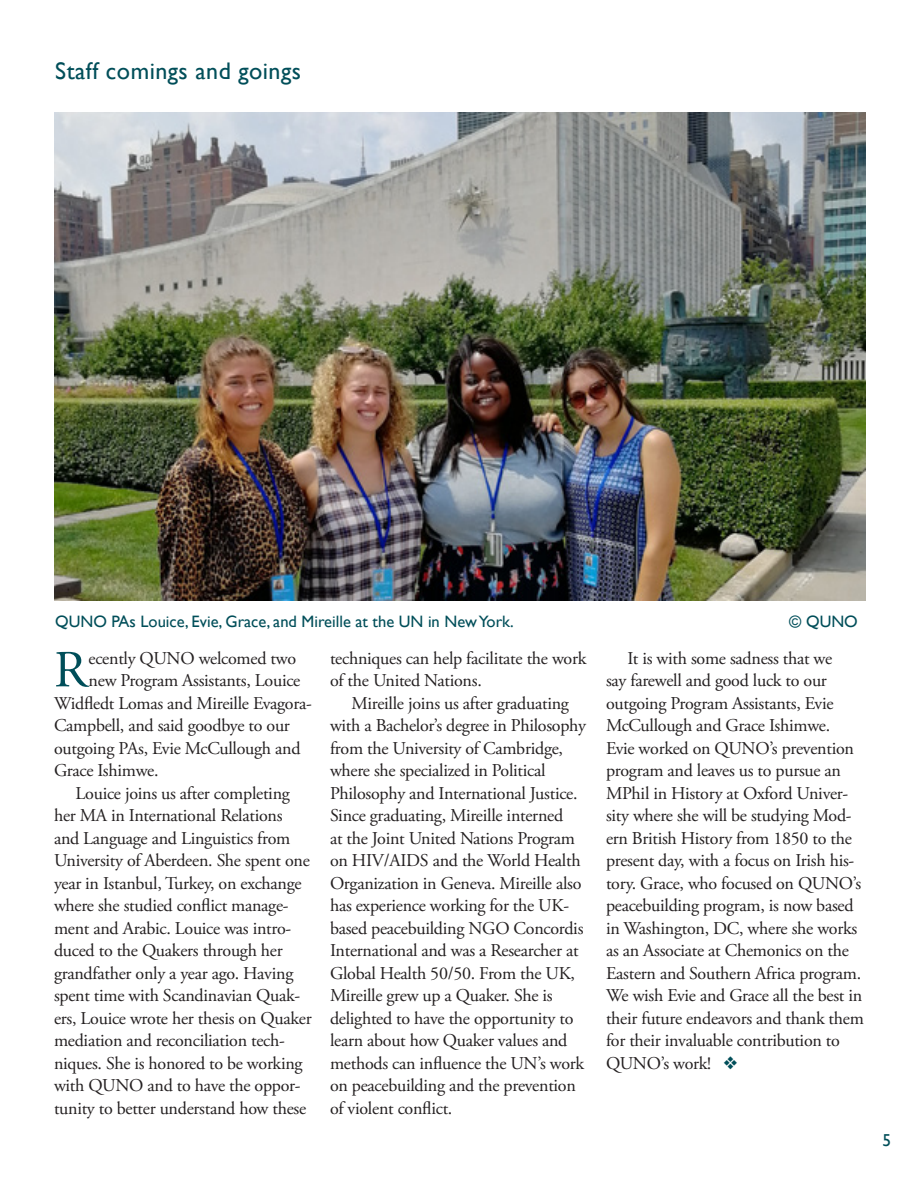
<style>
.page{position:relative;width:918px;height:1188px;background:#fff}
.page>*{position:absolute;margin:0;border:0;box-sizing:border-box;transform-origin:0 0}
.Drop_cap_para{font:51.9px "Adobe Garamond";color:#004e59}
.Head{font:24px "Gill Sans";letter-spacing:.02em;color:#004e59}
.Para_normal{font:18px/22.5px "Adobe Garamond Pro";letter-spacing:-.015em;color:#231f20}
.Drop_cap_para-2{font:18px "Adobe Garamond Pro";letter-spacing:-.015em;color:#231f20}
.t1{font:17.25px "Gill Sans";color:#004e59}
.Photo_caption{font:16.5px "Gill Sans";color:#004e59}
.s1{color:#004e59}
</style>
<div class="page">
<img style="left:54px;top:113px;width:811px;height:487px">
<p class="Head" style="left:55px;top:57px;width:247px">Staff comings and goings</p>
<p class="Photo_caption" style="left:55px;top:612px;width:460px">QUNO PAs Louice, Evie, Grace, and Mireille at the UN in New York.</p>
<p class="Photo_caption" style="left:789px;top:612px;width:70px">© QUNO</p>
<p class="Drop_cap_para" style="left:54px;top:642px;width:35px">R</p>
<p class="Drop_cap_para-2" style="left:89px;top:647px;width:209px">ecently QUNO welcomed two</p>
<p class="Drop_cap_para-2" style="left:89px;top:670px;width:213px">new Program Assistants, Louice</p>
<p class="Drop_cap_para-2" style="left:54px;top:692px;width:259px">Widfledt Lomas and Mireille Evagora-</p>
<p class="Drop_cap_para-2" style="left:54px;top:715px;width:237px">Campbell, and said goodbye to our</p>
<p class="Drop_cap_para-2" style="left:54px;top:737px;width:248px">outgoing PAs, Evie McCullough and</p>
<p class="Drop_cap_para-2" style="left:54px;top:760px;width:106px">Grace Ishimwe.</p>
<p class="Para_normal" style="left:54px;top:782px;width:259px;text-indent:22px">Louice joins us after completing her MA in International Relations and Language and Linguistics from University of Aberdeen. She spent one year in Istanbul, Turkey, on exchange where she studied conflict manage&shy;ment and Arabic. Louice was intro&shy;duced to the Quakers through her grandfather only a year ago. Having spent time with Scandinavian Quak&shy;ers, Louice wrote her thesis on Quaker mediation and reconciliation tech&shy;niques. She is honored to be working with QUNO and to have the oppor&shy;tunity to better understand how these</p>
<p class="Para_normal" style="left:330px;top:647px;width:258px">techniques can help facilitate the work of the United Nations.</p>
<p class="Para_normal" style="left:330px;top:692px;width:258px;text-indent:22px">Mireille joins us after graduating with a Bachelor’s degree in Philosophy from the University of Cambridge, where she specialized in Political Philosophy and International Justice.<br>Since graduating, Mireille interned<br>at the Joint United Nations Program on HIV/AIDS and the World Health Organization in Geneva. Mireille also has experience working for the UK&shy;based peacebuilding NGO Concordis International and was a Researcher at Global Health 50/50. From the UK, Mireille grew up a Quaker. She is delighted to have the opportunity to learn about how Quaker values and methods can influence the UN’s work on peacebuilding and the prevention of violent conflict.</p>
<p class="Para_normal" style="left:606px;top:647px;width:259px;text-indent:22px">It is with some sadness that we<br>say farewell and good luck to our outgoing Program Assistants, Evie McCullough and Grace Ishimwe.<br>Evie worked on QUNO’s prevention program and leaves us to pursue an MPhil in History at Oxford Univer&shy;sity where she will be studying Mod&shy;ern British History from 1850 to the present day, with a focus on Irish his&shy;tory. Grace, who focused on QUNO’s peacebuilding program, is now based in Washington, DC, where she works as an Associate at Chemonics on the Eastern and Southern Africa program.<br>We wish Evie and Grace all the best in their future endeavors and thank them for their invaluable contribution to QUNO’s work! <span class="s1">❖</span></p>
<p class="t1" style="left:883px;top:1130px;width:10px">5</p>
</div>
